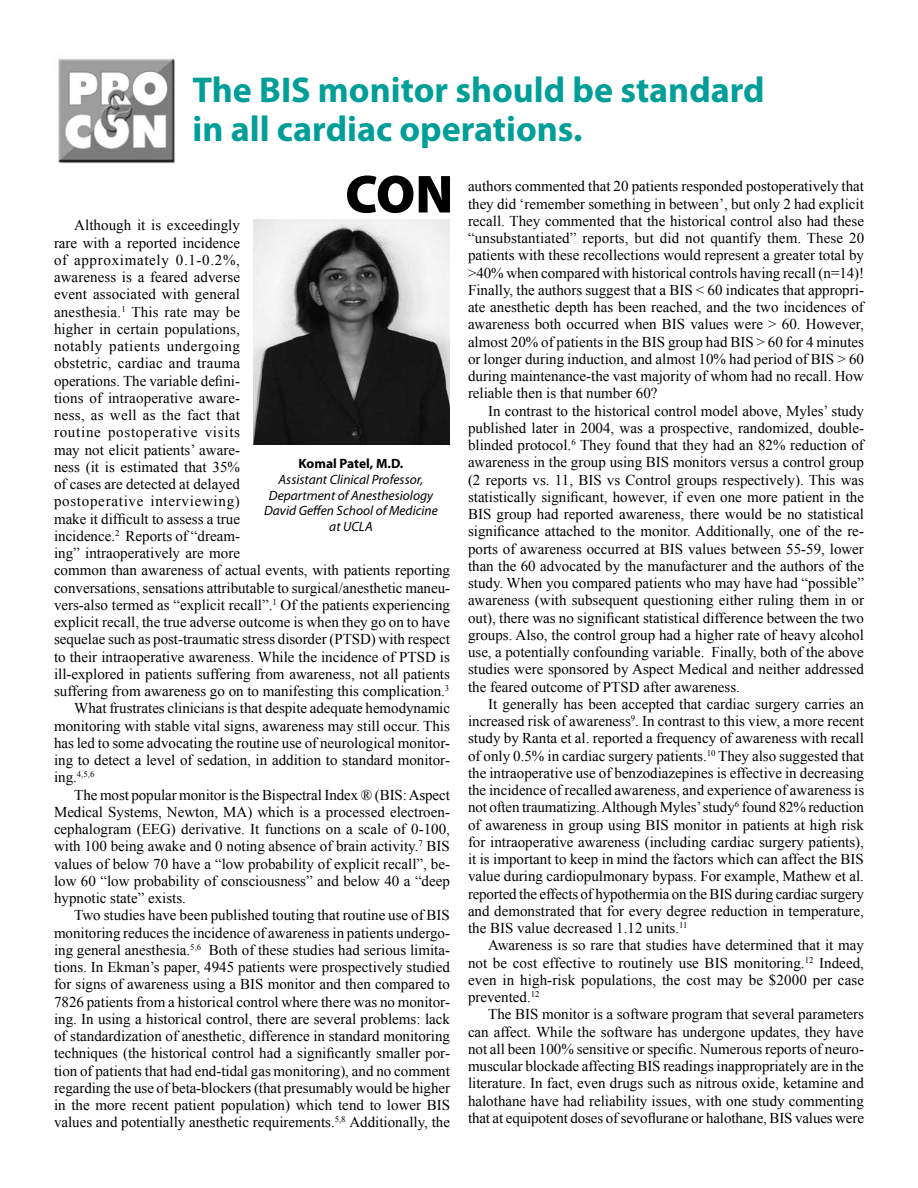
<style>
.page{position:relative;width:918px;height:1188px;background:#fff}
.page>*{position:absolute;margin:0;border:0;box-sizing:border-box;transform-origin:0 0}
.t1{font:700 36px/39px "Myriad Pro";color:#009e98}
.t2{font:15px/17.2px "Times New Roman";color:#000;text-align:justify}
.t3{font:15px "Times New Roman";letter-spacing:.05em;color:#000}
.t4{font:15px "Times New Roman";letter-spacing:.04em;color:#000}
.t5{font:15px "Times New Roman";letter-spacing:.045em;color:#000}
.t6{font:15px "Times New Roman";letter-spacing:.02em;color:#000}
.t7{font:italic 13.5px/15.8px "Myriad Pro";color:#000;text-align:center}
.t8{font:700 13.5px "Myriad Pro";letter-spacing:-.005em;color:#000}
.t9{font:8.7px "Times New Roman";color:#000}
.s1{font-size:15px}
</style>
<div class="page">
<img style="left:58px;top:58px;width:117px;height:106px">
<img style="left:254px;top:219px;width:196px;height:225px">
<svg style="left:347px;top:176px;width:103px;height:37px"></svg>
<h1 class="t1" style="left:193px;top:69px;width:574px">The BIS monitor should be standard in all cardiac operations.</h1>
<p class="t2" style="left:74px;top:217px;width:167px">Although it is exceedingly</p>
<p class="t2" style="left:54px;top:234px;width:187px">rare with a reported incidence</p>
<p class="t5" style="left:54px;top:250px;width:188px">of approximately 0.1-0.2%,</p>
<p class="t2" style="left:54px;top:268px;width:188px">awareness is a feared adverse</p>
<p class="t2" style="left:54px;top:286px;width:188px">event associated with general</p>
<p class="t2" style="left:54px;top:303px;width:188px">anesthesia.<sup>1</sup> This rate may be</p>
<p class="t2" style="left:54px;top:320px;width:187px">higher in certain populations,</p>
<p class="t4" style="left:54px;top:336px;width:188px">notably patients undergoing</p>
<p class="t2" style="left:54px;top:355px;width:188px">obstetric, cardiac and trauma</p>
<p class="t2" style="left:54px;top:372px;width:187px">operations. The variable defini-</p>
<p class="t2" style="left:54px;top:389px;width:187px">tions of intraoperative aware-</p>
<p class="t6" style="left:54px;top:405px;width:187px">ness, as well as the fact that</p>
<p class="t3" style="left:54px;top:422px;width:188px">routine postoperative visits</p>
<p class="t2" style="left:54px;top:441px;width:187px">may not elicit patients’ aware-</p>
<p class="t2" style="left:54px;top:458px;width:188px">ness (it is estimated that 35%</p>
<p class="t2" style="left:54px;top:475px;width:188px">of cases are detected at delayed</p>
<p class="t3" style="left:54px;top:491px;width:187px">postoperative interviewing)</p>
<p class="t2" style="left:54px;top:510px;width:188px">make it difficult to assess a true</p>
<p class="t2" style="left:54px;top:527px;width:187px">incidence.<sup>2</sup> Reports of “dream-</p>
<p class="t2" style="left:54px;top:544px;width:188px">ing” intraoperatively are more</p>
<p class="t2" style="left:54px;top:562px;width:398px">common than awareness of actual events, with patients reporting</p>
<p class="t2" style="left:54px;top:579px;width:397px">conversations, sensations attributable to surgical/anesthetic maneu-</p>
<p class="t2" style="left:54px;top:596px;width:398px">vers-also termed as “explicit recall”.<sup>1</sup> Of the patients experiencing</p>
<p class="t2" style="left:54px;top:613px;width:397px">explicit recall, the true adverse outcome is when they go on to have</p>
<p class="t2" style="left:54px;top:631px;width:398px">sequelae such as post-traumatic stress disorder (PTSD) with respect</p>
<p class="t2" style="left:54px;top:648px;width:397px">to their intraoperative awareness. While the incidence of PTSD is</p>
<p class="t2" style="left:54px;top:665px;width:397px">ill-explored in patients suffering from awareness, not all patients</p>
<p class="t2" style="left:54px;top:682px;width:397px">suffering from awareness go on to manifesting this complication.<sup>3</sup></p>
<p class="t2" style="left:74px;top:700px;width:377px">What frustrates clinicians is that despite adequate hemodynamic</p>
<p class="t2" style="left:54px;top:717px;width:397px">monitoring with stable vital signs, awareness may still occur. This</p>
<p class="t2" style="left:54px;top:734px;width:397px">has led to some advocating the routine use of neurological monitor-</p>
<p class="t2" style="left:54px;top:751px;width:397px">ing to detect a level of sedation, in addition to standard monitor-</p>
<p class="t9" style="left:54px;top:769px;width:42px"><span class="s1">ing.</span>4,5,6</p>
<p class="t2" style="left:54px;top:786px;width:398px;text-indent:20px">The most popular monitor is the Bispectral Index ® (BIS: Aspect Medical Systems, Newton, MA) which is a processed electroen&shy;cephalogram (EEG) derivative. It functions on a scale of 0-100, with 100 being awake and 0 noting absence of brain activity.<sup>7</sup> BIS values of below 70 have a “low probability of explicit recall”, be&shy;low 60 “low probability of consciousness” and below 40 a “deep hypnotic state” exists.</p>
<p class="t2" style="left:54px;top:907px;width:398px;text-indent:20px">Two studies have been published touting that routine use of BIS monitoring reduces the incidence of awareness in patients undergo&shy;ing general anesthesia.<sup>5,6</sup> Both of these studies had serious limita&shy;tions. In Ekman’s paper, 4945 patients were prospectively studied for signs of awareness using a BIS monitor and then compared to 7826 patients from a historical control where there was no monitor&shy;ing. In using a historical control, there are several problems: lack of standardization of anesthetic, difference in standard monitoring techniques (the historical control had a significantly smaller por&shy;tion of patients that had end-tidal gas monitoring), and no comment regarding the use of beta-blockers (that presumably would be higher in the more recent patient population) which tend to lower BIS values and potentially anesthetic requirements.<sup>5,8</sup> Additionally, the</p>
<p class="t8" style="left:299px;top:455px;width:106px">Komal Patel, M.D.</p>
<p class="t7" style="left:264px;top:471px;width:175px">Assistant Clinical Professor,<br>Department of Anesthesiology<br>David Geffen School of Medicine at UCLA</p>
<p class="t2" style="left:468px;top:177px;width:398px">authors commented that 20 patients responded postoperatively that they did ‘remember something in between’, but only 2 had explicit recall. They commented that the historical control also had these “unsubstantiated” reports, but did not quantify them. These 20 patients with these recollections would represent a greater total by &gt;40% when compared with historical controls having recall (n=14)!<br>Finally, the authors suggest that a BIS &lt; 60 indicates that appropri&shy;ate anesthetic depth has been reached, and the two incidences of awareness both occurred when BIS values were &gt; 60. However, almost 20% of patients in the BIS group had BIS &gt; 60 for 4 minutes or longer during induction, and almost 10% had period of BIS &gt; 60 during maintenance-the vast majority of whom had no recall. How reliable then is that number 60?</p>
<p class="t2" style="left:468px;top:402px;width:398px;text-indent:20px">In contrast to the historical control model above, Myles’ study published later in 2004, was a prospective, randomized, double&shy;blinded protocol.<sup>6</sup> They found that they had an 82% reduction of awareness in the group using BIS monitors versus a control group (2 reports vs. 11, BIS vs Control groups respectively). This was statistically significant, however, if even one more patient in the BIS group had reported awareness, there would be no statistical significance attached to the monitor. Additionally, one of the re&shy;ports of awareness occurred at BIS values between 55-59, lower than the 60 advocated by the manufacturer and the authors of the study. When you compared patients who may have had “possible” awareness (with subsequent questioning either ruling them in or out), there was no significant statistical difference between the two groups. Also, the control group had a higher rate of heavy alcohol use, a potentially confounding variable. Finally, both of the above studies were sponsored by Aspect Medical and neither addressed the feared outcome of PTSD after awareness.</p>
<p class="t2" style="left:468px;top:695px;width:398px;text-indent:20px">It generally has been accepted that cardiac surgery carries an increased risk of awareness<sup>9</sup>. In contrast to this view, a more recent study by Ranta et al. reported a frequency of awareness with recall of only 0.5% in cardiac surgery patients.<sup>10</sup> They also suggested that the intraoperative use of benzodiazepines is effective in decreasing the incidence of recalled awareness, and experience of awareness is not often traumatizing. Although Myles’ study<sup>6</sup> found 82% reduction of awareness in group using BIS monitor in patients at high risk for intraoperative awareness (including cardiac surgery patients), it is important to keep in mind the factors which can affect the BIS value during cardiopulmonary bypass. For example, Mathew et al. reported the effects of hypothermia on the BIS during cardiac surgery and demonstrated that for every degree reduction in temperature, the BIS value decreased 1.12 units.<sup>11</sup></p>
<p class="t2" style="left:468px;top:936px;width:398px;text-indent:20px">Awareness is so rare that studies have determined that it may not be cost effective to routinely use BIS monitoring.<sup>12</sup> Indeed, even in high-risk populations, the cost may be $2000 per case prevented.<sup>12</sup></p>
<p class="t2" style="left:468px;top:1005px;width:398px;text-indent:20px">The BIS monitor is a software program that several parameters can affect. While the software has undergone updates, they have not all been 100% sensitive or specific. Numerous reports of neuro&shy;muscular blockade affecting BIS readings inappropriately are in the literature. In fact, even drugs such as nitrous oxide, ketamine and halothane have had reliability issues, with one study commenting that at equipotent doses of sevoflurane or halothane, BIS values were</p>
</div>
